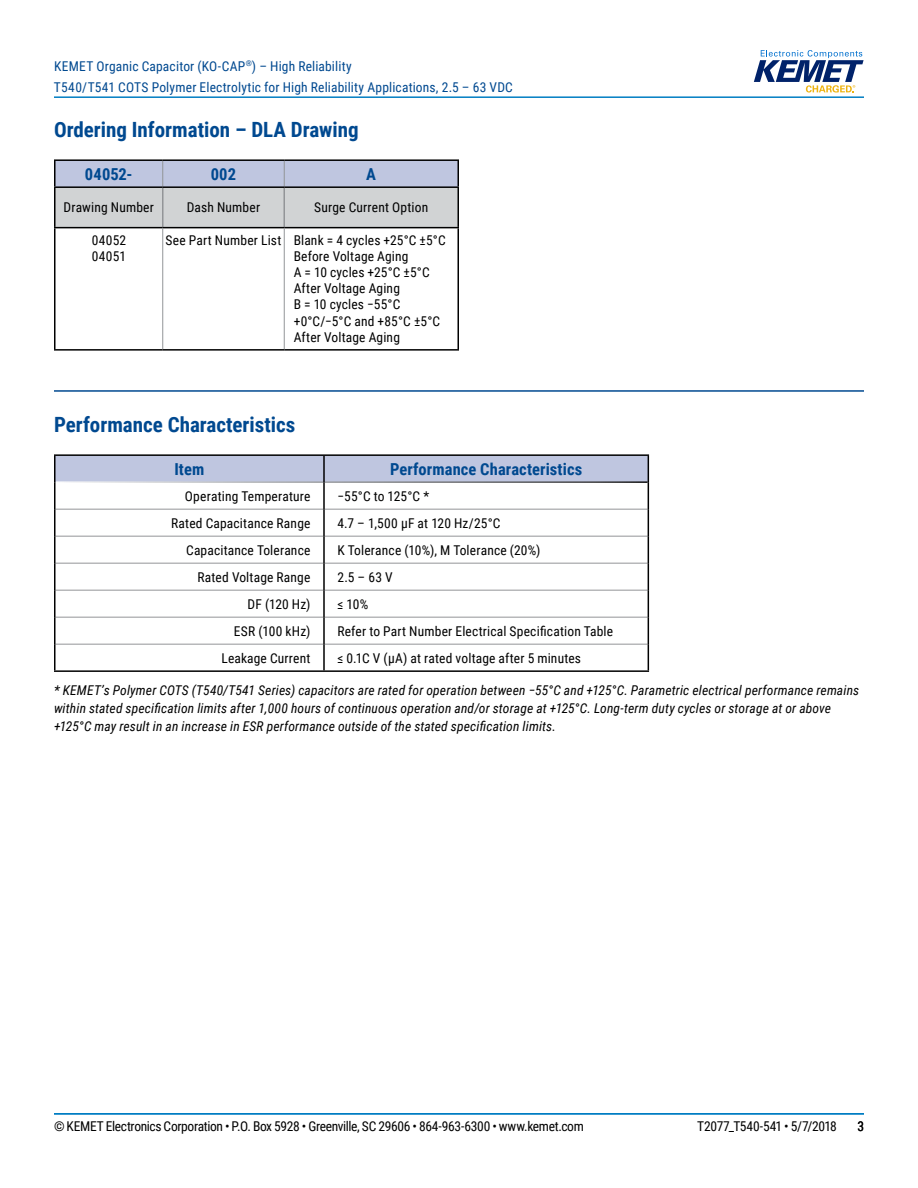
<style>
.page{position:relative;width:918px;height:1188px;background:#fff}
.page>*{position:absolute;margin:0;border:0;box-sizing:border-box;transform-origin:0 0}
.t1{font:700 21px "Roboto Condensed";color:#004990}
.t2{font:700 16.5px "Roboto Condensed";letter-spacing:.005em;color:#004990}
.t3{font:13.5px/16.2px "Roboto Condensed";letter-spacing:.01em;color:#000}
.t4{font:italic 13.5px/18px "Roboto Condensed";letter-spacing:.01em;color:#000}
.t5{font:13.5px/21px "Roboto Condensed";letter-spacing:.015em;color:#004990}
.t6{font:13.5px "Roboto Condensed";letter-spacing:-.025em;color:#000}
</style>
<div class="page">
<hr style="left:54px;top:1113px;width:810px;height:2px;background:#007dc3">
<hr style="left:54px;top:96px;width:810px;height:2px;background:#007dc3">
<svg style="left:754px;top:50px;width:110px;height:43px"></svg>
<hr style="left:54px;top:390px;width:810px;height:2px;background:#004990">
<svg style="left:56px;top:161px;width:403px;height:66px;background:#c8ccd7"></svg>
<hr style="left:54px;top:188px;width:2px;height:39px;background:#000">
<hr style="left:458px;top:188px;width:1px;height:39px;background:#000">
<hr style="left:458px;top:228px;width:1px;height:121px;background:#000">
<hr style="left:162px;top:188px;width:2px;height:39px;background:#939598">
<hr style="left:284px;top:188px;width:1px;height:39px;background:#939598">
<hr style="left:54px;top:159px;width:109px;height:2px;background:#000">
<hr style="left:54px;top:161px;width:2px;height:25px;background:#000">
<hr style="left:163px;top:159px;width:121px;height:2px;background:#000">
<hr style="left:284px;top:159px;width:175px;height:2px;background:#000">
<hr style="left:54px;top:186px;width:109px;height:2px;background:#000">
<hr style="left:163px;top:186px;width:121px;height:2px;background:#000">
<hr style="left:284px;top:186px;width:175px;height:2px;background:#000">
<hr style="left:284px;top:227px;width:175px;height:1px;background:#000">
<hr style="left:54px;top:349px;width:109px;height:2px;background:#000">
<hr style="left:163px;top:349px;width:121px;height:2px;background:#000">
<hr style="left:284px;top:349px;width:175px;height:2px;background:#000">
<hr style="left:54px;top:227px;width:109px;height:1px;background:#000">
<hr style="left:54px;top:228px;width:2px;height:121px;background:#000">
<hr style="left:163px;top:227px;width:121px;height:1px;background:#000">
<hr style="left:162px;top:228px;width:1px;height:121px;background:#939598">
<hr style="left:284px;top:228px;width:1px;height:121px;background:#939598">
<hr style="left:54px;top:454px;width:270px;height:2px;background:#000">
<hr style="left:54px;top:456px;width:2px;height:26px;background:#000">
<hr style="left:324px;top:454px;width:325px;height:2px;background:#000">
<hr style="left:54px;top:482px;width:2px;height:27px;background:#000">
<hr style="left:54px;top:509px;width:2px;height:27px;background:#000">
<hr style="left:54px;top:536px;width:2px;height:27px;background:#000">
<hr style="left:54px;top:563px;width:2px;height:27px;background:#000">
<hr style="left:54px;top:590px;width:2px;height:27px;background:#000">
<hr style="left:54px;top:617px;width:2px;height:27px;background:#000">
<hr style="left:54px;top:644px;width:2px;height:26px;background:#000">
<svg style="left:55px;top:455px;width:594px;height:215px"></svg>
<hr style="left:54px;top:670px;width:270px;height:2px;background:#000">
<hr style="left:324px;top:670px;width:325px;height:2px;background:#000">
<hr style="left:323px;top:456px;width:2px;height:26px;background:#000">
<hr style="left:323px;top:482px;width:2px;height:27px;background:#000">
<hr style="left:323px;top:509px;width:2px;height:27px;background:#000">
<hr style="left:323px;top:536px;width:2px;height:27px;background:#000">
<hr style="left:323px;top:563px;width:2px;height:27px;background:#000">
<hr style="left:323px;top:590px;width:2px;height:27px;background:#000">
<hr style="left:323px;top:617px;width:2px;height:27px;background:#000">
<hr style="left:323px;top:644px;width:2px;height:26px;background:#000">
<p class="t5" style="left:54px;top:55px;width:460px">KEMET Organic Capacitor (KO-CAP<sup>®</sup>) – High Reliability<br>T540/T541 COTS Polymer Electrolytic for High Reliability Applications, 2.5 – 63 VDC</p>
<h1 class="t1" style="left:54px;top:115px;width:306px">Ordering Information – DLA Drawing</h1>
<p class="t2" style="left:85px;top:162px;width:49px">04052-</p>
<p class="t2" style="left:211px;top:162px;width:27px">002</p>
<p class="t2" style="left:366px;top:162px;width:11px">A</p>
<p class="t3" style="left:64px;top:199px;width:92px">Drawing Number</p>
<p class="t3" style="left:187px;top:199px;width:75px">Dash Number</p>
<p class="t3" style="left:314px;top:199px;width:116px">Surge Current Option</p>
<p class="t3" style="left:92px;top:231px;width:36px">04052<br>04051</p>
<p class="t3" style="left:294px;top:231px;width:153px;text-indent:-128px">See Part Number List Blank = 4 cycles +25°C ±5°C<br>Before Voltage Aging<br>A = 10 cycles +25°C ±5°C<br>After Voltage Aging<br>B = 10 cycles −55°C +0°C/−5°C and +85°C ±5°C<br>After Voltage Aging</p>
<h1 class="t1" style="left:54px;top:410px;width:243px">Performance Characteristics</h1>
<p class="t2" style="left:174px;top:457px;width:31px">Item</p>
<p class="t2" style="left:390px;top:457px;width:194px">Performance Characteristics</p>
<p class="t3" style="left:185px;top:488px;width:127px">Operating Temperature</p>
<p class="t3" style="left:338px;top:488px;width:93px">−55°C to 125°C *</p>
<p class="t3" style="left:171px;top:514px;width:141px">Rated Capacitance Range</p>
<p class="t3" style="left:338px;top:514px;width:165px">4.7 – 1,500 µF at 120 Hz/25°C</p>
<p class="t3" style="left:186px;top:541px;width:126px">Capacitance Tolerance</p>
<p class="t3" style="left:338px;top:541px;width:204px">K Tolerance (10%), M Tolerance (20%)</p>
<p class="t3" style="left:198px;top:568px;width:114px">Rated Voltage Range</p>
<p class="t3" style="left:338px;top:568px;width:57px">2.5 – 63 V</p>
<p class="t3" style="left:248px;top:595px;width:64px">DF (120 Hz)</p>
<p class="t3" style="left:338px;top:595px;width:32px">≤ 10%</p>
<p class="t3" style="left:234px;top:622px;width:78px">ESR (100 kHz)</p>
<p class="t3" style="left:338px;top:622px;width:277px">Refer to Part Number Electrical Specification Table</p>
<p class="t3" style="left:221px;top:649px;width:91px">Leakage Current</p>
<p class="t3" style="left:338px;top:649px;width:245px">≤ 0.1C V (µA) at rated voltage after 5 minutes</p>
<p class="t4" style="left:54px;top:681px;width:807px">* KEMET’s Polymer COTS (T540/T541 Series) capacitors are rated for operation between −55°C and +125°C. Parametric electrical performance remains within stated specification limits after 1,000 hours of continuous operation and/or storage at +125°C. Long-term duty cycles or storage at or above +125°C may result in an increase in ESR performance outside of the stated specification limits.</p>
<p class="t6" style="left:54px;top:1116px;width:531px">© KEMET Electronics Corporation • P.O. Box 5928 • Greenville, SC 29606 • 864-963-6300 • www.kemet.com</p>
<p class="t6" style="left:697px;top:1116px;width:141px">T2077_T540-541 • 5/7/2018</p>
<p class="t3" style="left:857px;top:1117px;width:8px">3</p>
</div>
